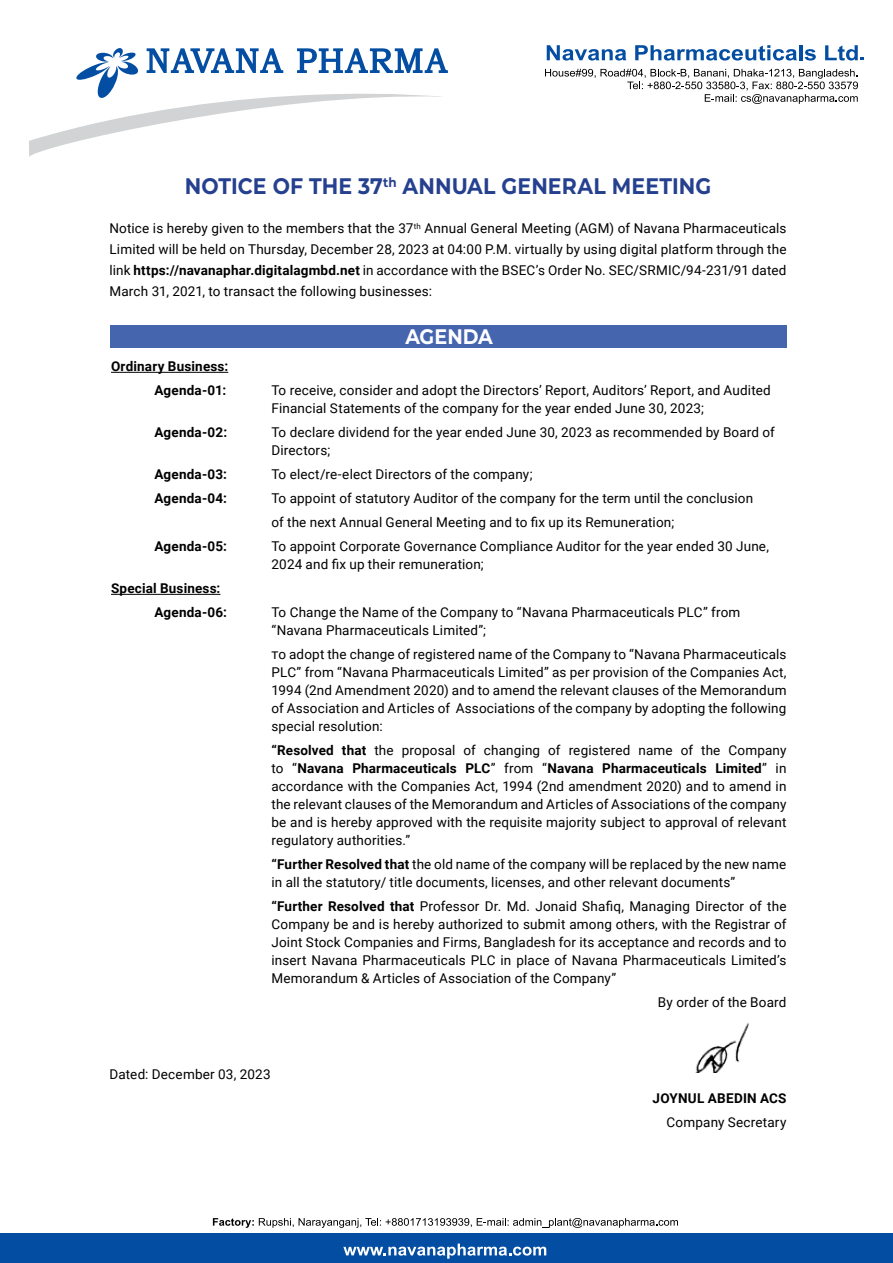
<style>
.page{position:relative;width:893px;height:1263px;background:#fff}
.page>*{position:absolute;margin:0;border:0;box-sizing:border-box;transform-origin:0 0}
.t1{font:700 22.5px "Montserrat";letter-spacing:.005em;color:#25408f;scale:.91 1}
.t2{font:700 21px "Montserrat";letter-spacing:.005em;color:#fff;scale:.91 1}
.t3{font:13.5px/18px "Roboto";letter-spacing:.01em;color:#000}
.t4{font:700 13.5px/24px "Roboto";letter-spacing:.015em;color:#000;text-align:right}
.s1{font-weight:700}
</style>
<div class="page">
<svg style="left:29px;top:48px;width:419px;height:109px"></svg>
<svg style="left:547px;top:45px;width:79px;height:16px"></svg>
<svg style="left:635px;top:45px;width:162px;height:16px"></svg>
<hr style="left:799px;top:45px;width:3px;height:15px;background:#034ea2">
<svg style="left:805px;top:49px;width:11px;height:12px"></svg>
<svg style="left:825px;top:45px;width:39px;height:16px"></svg>
<svg style="left:545px;top:69px;width:313px;height:35px"></svg>
<div style="left:0;top:1233px;width:893px;height:30px;background:#034ea2"></div>
<svg style="left:213px;top:1218px;width:465px;height:10px"></svg>
<svg style="left:343px;top:1243px;width:203px;height:16px"></svg>
<div style="left:110px;top:325px;width:676px;height:23px;background:#4665af"></div>
<hr style="left:111px;top:372px;width:117px;height:1px;background:#000">
<hr style="left:111px;top:594px;width:109px;height:1px;background:#000">
<img style="left:695px;top:1022px;width:54px;height:51px">
<h1 class="t1" style="left:185px;top:170px;width:580px">NOTICE OF THE 37<sup>th</sup> ANNUAL GENERAL MEETING</h1>
<p class="t3" style="left:110px;top:217px;width:678px;line-height:21px;text-align:justify">Notice is hereby given to the members that the 37<sup>th</sup> Annual General Meeting (AGM) of Navana Pharmaceuticals Limited will be held on Thursday, December 28, 2023 at 04:00 P.M. virtually by using digital platform through the link <span class="s1">https://navanaphar.digitalagmbd.net</span> in accordance with the BSEC’s Order No. SEC/SRMIC/94-231/91 dated March 31, 2021, to transact the following businesses:</p>
<h2 class="t2" style="left:405px;top:322px;width:98px">AGENDA</h2>
<p class="t4" style="left:111px;top:354px;width:119px">Ordinary Business:<br>Agenda-01:</p>
<p class="t3" style="left:271px;top:381px;width:501px">To receive, consider and adopt the Directors’ Report, Auditors’ Report, and Audited<br>Financial Statements of the company for the year ended June 30, 2023;</p>
<p class="t4" style="left:154px;top:420px;width:74px">Agenda-02:</p>
<p class="t3" style="left:271px;top:423px;width:505px">To declare dividend for the year ended June 30, 2023 as recommended by Board of<br>Directors;</p>
<p class="t4" style="left:154px;top:462px;width:74px">Agenda-03:</p>
<p class="t3" style="left:271px;top:465px;width:262px">To elect/re-elect Directors of the company;</p>
<p class="t4" style="left:154px;top:486px;width:74px">Agenda-04:</p>
<p class="t3" style="left:271px;top:486px;width:483px;line-height:24px">To appoint of statutory Auditor of the company for the term until the conclusion of the next Annual General Meeting and to fix up its Remuneration;</p>
<p class="t4" style="left:154px;top:534px;width:74px">Agenda-05:</p>
<p class="t3" style="left:271px;top:537px;width:499px">To appoint Corporate Governance Compliance Auditor for the year ended 30 June,<br>2024 and fix up their remuneration;</p>
<p class="t4" style="left:154px;top:576px;width:74px;text-align:left;text-indent:-43px">Special Business:<br>Agenda-06:</p>
<p class="t3" style="left:271px;top:603px;width:470px">To Change the Name of the Company to “Navana Pharmaceuticals PLC” from “Navana Pharmaceuticals Limited”;</p>
<p class="t3" style="left:271px;top:645px;width:516px;text-align:justify">To adopt the change of registered name of the Company to “Navana Pharmaceuticals PLC” from “Navana Pharmaceuticals Limited” as per provision of the Companies Act, 1994 (2nd Amendment 2020) and to amend the relevant clauses of the Memorandum of Association and Articles of Associations of the company by adopting the following special resolution:</p>
<p class="t3" style="left:271px;top:741px;width:516px;text-align:justify"><span class="s1">“Resolved that</span> the proposal of changing of registered name of the Company to “<span class="s1">Navana Pharmaceuticals PLC</span>” from “<span class="s1">Navana Pharmaceuticals Limited</span>” in accordance with the Companies Act, 1994 (2nd amendment 2020) and to amend in the relevant clauses of the Memorandum and Articles of Associations of the company be and is hereby approved with the requisite majority subject to approval of relevant regulatory authorities.”</p>
<p class="t3" style="left:271px;top:855px;width:516px"><span class="s1">“Further Resolved that</span> the old name of the company will be replaced by the new name in all the statutory/ title documents, licenses, and other relevant documents”</p>
<p class="t3" style="left:271px;top:897px;width:516px;text-align:justify"><span class="s1">“Further Resolved that</span> Professor Dr. Md. Jonaid Shafiq, Managing Director of the Company be and is hereby authorized to submit among others, with the Registrar of Joint Stock Companies and Firms, Bangladesh for its acceptance and records and to insert Navana Pharmaceuticals PLC in place of Navana Pharmaceuticals Limited’s Memorandum &amp; Articles of Association of the Company”</p>
<p class="t3" style="left:658px;top:993px;width:130px">By order of the Board</p>
<p class="t3" style="left:110px;top:1065px;width:163px">Dated: December 03, 2023</p>
<p class="t4" style="left:653px;top:1086px;width:135px">JOYNUL ABEDIN ACS</p>
<p class="t3" style="left:667px;top:1113px;width:121px">Company Secretary</p>
</div>
